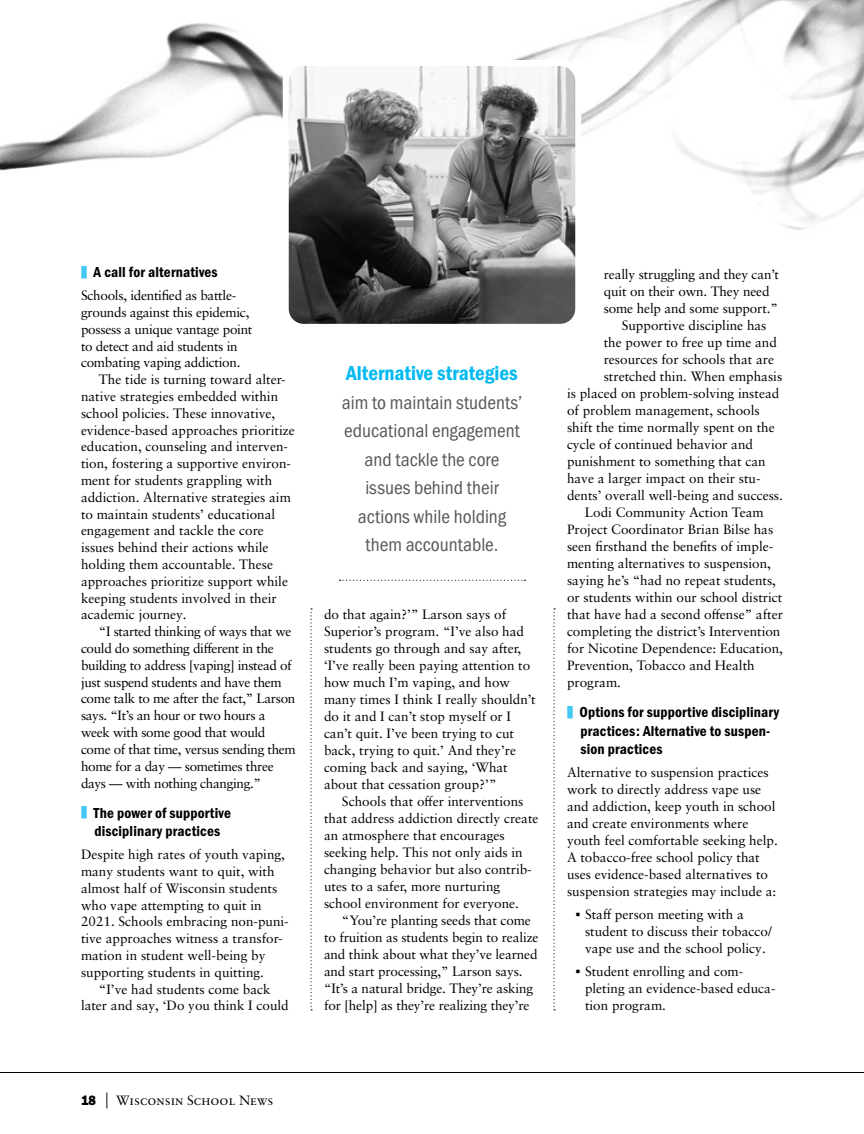
<style>
.page{position:relative;width:864px;height:1134px;background:#fff}
.page>*{position:absolute;margin:0;border:0;box-sizing:border-box;transform-origin:0 0}
.t1{font:21px "Franklin Gothic URW Con Dem";color:#00b9f1}
.t2{font:19.5px/28.5px "Franklin Gothic URW Cond";color:#58595b;text-align:center}
.t3{font:15px/18.5px "Franklin Gothic URW Con Dem";letter-spacing:.01em;color:#000;text-align:center}
.t4{font:13.5px/17px "Sabon LT Pro";color:#000}
.s1{color:#44c8f5}
.s2{font-family:"Universal Std Newswith Comm Pi"}
.s3{font-family:"Franklin Gothic URW Hea";font-size:14.1px}
.s4{font-size:20.25px}
</style>
<div class="page">
<img style="left:0;top:0;width:864px;height:230px">
<svg style="left:340px;top:580px;width:185px;height:1px"></svg>
<img style="left:286px;top:63px;width:292px;height:260px">
<div style="left:283px;top:60px;width:298px;height:270px;border:6px solid #fff;border-radius:18px"></div>
<svg style="left:554px;top:608px;width:1px;height:402px"></svg>
<svg style="left:310px;top:608px;width:2px;height:402px"></svg>
<hr style="left:0;top:1072px;width:864px;height:1px;background:#000">
<p class="t3" style="left:75px;top:262px;width:144px"><span class="s1">|</span>A call for alternatives</p>
<p class="t4" style="left:81px;top:287px;width:157px">Schools, identified as battle-</p>
<p class="t4" style="left:81px;top:303px;width:170px">grounds against this epidemic,</p>
<p class="t4" style="left:81px;top:320px;width:173px">possess a unique vantage point</p>
<p class="t4" style="left:81px;top:337px;width:158px">to detect and aid students in</p>
<p class="t4" style="left:81px;top:354px;width:161px">combating vaping addiction.</p>
<p class="t4" style="left:99px;top:371px;width:188px">The tide is turning toward alter-</p>
<p class="t4" style="left:81px;top:387px;width:199px">native strategies embedded within</p>
<p class="t4" style="left:81px;top:404px;width:196px">school policies. These innovative,</p>
<p class="t4" style="left:81px;top:421px;width:215px">evidence-based approaches prioritize</p>
<p class="t4" style="left:81px;top:438px;width:209px">education, counseling and interven-</p>
<p class="t4" style="left:81px;top:455px;width:212px">tion, fostering a supportive environ-</p>
<p class="t4" style="left:81px;top:471px;width:193px">ment for students grappling with</p>
<p class="t4" style="left:81px;top:488px;width:211px">addiction. Alternative strategies aim</p>
<p class="t4" style="left:81px;top:505px;width:196px">to maintain students’ educational</p>
<p class="t4" style="left:81px;top:522px;width:184px">engagement and tackle the core</p>
<p class="t4" style="left:81px;top:539px;width:189px">issues behind their actions while</p>
<p class="t4" style="left:81px;top:556px;width:194px">holding them accountable. These</p>
<p class="t4" style="left:81px;top:572px;width:209px">approaches prioritize support while</p>
<p class="t4" style="left:81px;top:589px;width:197px">keeping students involved in their</p>
<p class="t4" style="left:81px;top:606px;width:107px">academic journey.</p>
<p class="t4" style="left:99px;top:623px;width:194px">“I started thinking of ways that we</p>
<p class="t4" style="left:81px;top:640px;width:194px">could do something different in the</p>
<p class="t4" style="left:81px;top:656px;width:212px">building to address [vaping] instead of</p>
<p class="t4" style="left:81px;top:673px;width:202px">just suspend students and have them</p>
<p class="t4" style="left:81px;top:690px;width:216px">come talk to me after the fact,” Larson</p>
<p class="t4" style="left:81px;top:707px;width:186px">says. “It’s an hour or two hours a</p>
<p class="t4" style="left:81px;top:724px;width:186px">week with some good that would</p>
<p class="t4" style="left:81px;top:740px;width:216px">come of that time, versus sending them</p>
<p class="t4" style="left:81px;top:757px;width:194px">home for a day — sometimes three</p>
<p class="t4" style="left:81px;top:774px;width:182px">days — with nothing changing.”</p>
<p class="t3" style="left:75px;top:803px;width:157px"><span class="s1">|</span>The power of supportive disciplinary practices</p>
<p class="t4" style="left:81px;top:846px;width:209px">Despite high rates of youth vaping, many students want to quit, with almost half of Wisconsin students who vape attempting to quit in 2021. Schools embracing non-puni&shy;tive approaches witness a transfor&shy;mation in student well-being by supporting students in quitting.</p>
<p class="t4" style="left:81px;top:980px;width:209px;text-align:center">“I’ve had students come back<br>later and say, ‘Do you think I could</p>
<h1 class="t1" style="left:346px;top:359px;width:173px">Alternative strategies</h1>
<h2 class="t2" style="left:342px;top:387px;width:182px">aim to maintain students’ educational engagement and tackle the core issues behind their actions while holding them accountable.</h2>
<p class="t4" style="left:324px;top:605px;width:213px">do that again?’” Larson says of<br>Superior’s program. “I’ve also had students go through and say after, ‘I’ve really been paying attention to how much I’m vaping, and how many times I think I really shouldn’t do it and I can’t stop myself or I can’t quit. I’ve been trying to cut back, trying to quit.’ And they’re coming back and saying, ‘What about that cessation group?’”</p>
<p class="t4" style="left:324px;top:793px;width:216px;text-indent:18px">Schools that offer interventions that address addiction directly create an atmosphere that encourages seeking help. This not only aids in changing behavior but also contrib&shy;utes to a safer, more nurturing school environment for everyone.</p>
<p class="t4" style="left:324px;top:912px;width:216px;text-indent:18px">“You’re planting seeds that come to fruition as students begin to realize and think about what they’ve learned and start processing,” Larson says. “It’s a natural bridge. They’re asking for [help] as they’re realizing they’re</p>
<p class="t4" style="left:604px;top:266px;width:177px">really struggling and they can’t</p>
<p class="t4" style="left:604px;top:283px;width:167px">quit on their own. They need</p>
<p class="t4" style="left:604px;top:300px;width:176px">some help and some support.”</p>
<p class="t4" style="left:622px;top:317px;width:146px">Supportive discipline has</p>
<p class="t4" style="left:604px;top:334px;width:175px">the power to free up time and</p>
<p class="t4" style="left:604px;top:351px;width:172px">resources for schools that are</p>
<p class="t4" style="left:604px;top:368px;width:180px">stretched thin. When emphasis</p>
<p class="t4" style="left:567px;top:385px;width:214px">is placed on problem-solving instead</p>
<p class="t4" style="left:567px;top:402px;width:194px">of problem management, schools</p>
<p class="t4" style="left:567px;top:419px;width:209px">shift the time normally spent on the</p>
<p class="t4" style="left:567px;top:436px;width:188px">cycle of continued behavior and</p>
<p class="t4" style="left:567px;top:453px;width:200px">punishment to something that can</p>
<p class="t4" style="left:567px;top:470px;width:195px">have a larger impact on their stu-</p>
<p class="t4" style="left:567px;top:487px;width:217px">dents’ overall well-being and success.</p>
<p class="t4" style="left:585px;top:504px;width:180px">Lodi Community Action Team</p>
<p class="t4" style="left:567px;top:521px;width:208px">Project Coordinator Brian Bilse has</p>
<p class="t4" style="left:567px;top:538px;width:208px">seen firsthand the benefits of imple-</p>
<p class="t4" style="left:567px;top:554px;width:206px">menting alternatives to suspension,</p>
<p class="t4" style="left:567px;top:571px;width:211px">saying he’s “had no repeat students,</p>
<p class="t4" style="left:567px;top:588px;width:217px">or students within our school district</p>
<p class="t4" style="left:567px;top:605px;width:217px">that have had a second offense” after</p>
<p class="t4" style="left:567px;top:622px;width:215px">completing the district’s Intervention</p>
<p class="t4" style="left:567px;top:639px;width:217px">for Nicotine Dependence: Education,</p>
<p class="t4" style="left:567px;top:656px;width:189px">Prevention, Tobacco and Health</p>
<p class="t4" style="left:567px;top:673px;width:55px">program.</p>
<p class="t3" style="left:580px;top:703px;width:200px;text-align:left;text-indent:-19px"><span class="s1">|</span>Options for supportive disciplinary practices: Alternative to suspen&shy;sion practices</p>
<p class="t4" style="left:567px;top:764px;width:212px">Alternative to suspension practices work to directly address vape use and addiction, keep youth in school and create environments where youth feel comfortable seeking help.<br>A tobacco-free school policy that uses evidence-based alternatives to suspension strategies may include a:</p>
<p class="t4" style="left:585px;top:906px;width:188px;text-indent:-9px"><span class="s2">▪</span> Staff person meeting with a student to discuss their tobacco/ vape use and the school policy.</p>
<p class="t4" style="left:585px;top:963px;width:192px;text-indent:-9px"><span class="s2">▪</span> Student enrolling and com&shy;pleting an evidence-based educa&shy;tion program.</p>
<p class="t4" style="left:81px;top:1092px;width:194px"><span class="s3">18</span> <span class="s4">|</span> Wisconsin School News</p>
</div>
